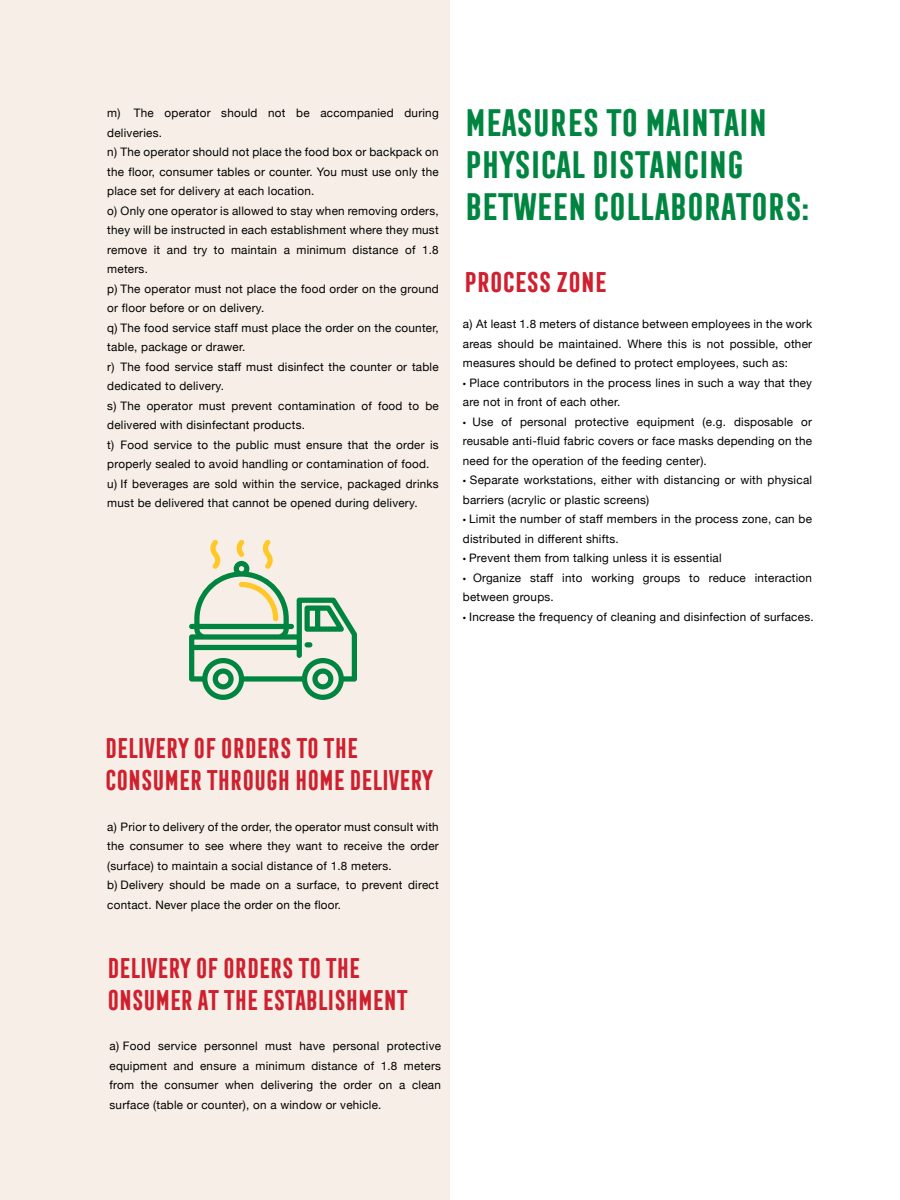
<style>
.page{position:relative;width:900px;height:1200px;background:#fff}
.page>*{position:absolute;margin:0;border:0;box-sizing:border-box;transform-origin:0 0}
.t1{font:700 35.25px/42.3px "Frontage Condensed";letter-spacing:-.12em;color:#008541;scale:1.06 1}
.t2{font:700 26.25px/31.5px "Frontage Condensed";letter-spacing:-.12em;color:#cf202f}
.t3{font:700 26.25px "Frontage Condensed";letter-spacing:-.12em;color:#cf202f;scale:1.08 1}
.t4{font:11.7px/19.5px "Helvetica Neue";letter-spacing:.02em;color:#000}
.s1{font-family:"Myriad Pro"}
</style>
<div class="page">
<div style="left:0;top:0;width:450px;height:1200px;background:#f7efe7"></div>
<svg style="left:189px;top:540px;width:168px;height:160px"></svg>
<p class="t4" style="left:107px;top:104px;width:333px">m) The operator should not be accompanied during deliveries.<br>n) The operator should not place the food box or backpack on the floor, consumer tables or counter. You must use only the place set for delivery at each location.<br>o) Only one operator is allowed to stay when removing orders, they will be instructed in each establishment where they must remove it and try to maintain a minimum distance of 1.8 meters.<br>p) The operator must not place the food order on the ground or floor before or on delivery.<br>q) The food service staff must place the order on the counter, table, package or drawer.<br>r) The food service staff must disinfect the counter or table dedicated to delivery.<br>s) The operator must prevent contamination of food to be delivered with disinfectant products.<br>t) Food service to the public must ensure that the order is properly sealed to avoid handling or contamination of food. u) If beverages are sold within the service, packaged drinks must be delivered that cannot be opened during delivery.</p>
<h1 class="t1" style="left:462px;top:101px;width:330px">MEASURES TO MAINTAIN<br>PHYSICAL DISTANCING<br>BETWEEN COLLABORATORS:</h1>
<h2 class="t3" style="left:462px;top:268px;width:136px">PROCESS ZONE</h2>
<p class="t4" style="left:463px;top:315px;width:351px;text-align:justify">a) At least 1.8 meters of distance between employees in the work areas should be maintained. Where this is not possible, other measures should be defined to protect employees, such as:</p>
<p class="t4" style="left:463px;top:373px;width:351px"><span class="s1">•</span> Place contributors in the process lines in such a way that they are not in front of each other.</p>
<p class="t4" style="left:463px;top:412px;width:351px;text-align:justify"><span class="s1">•</span> Use of personal protective equipment (e.g. disposable or reusable anti-fluid fabric covers or face masks depending on the need for the operation of the feeding center).</p>
<p class="t4" style="left:463px;top:471px;width:351px"><span class="s1">•</span> Separate workstations, either with distancing or with physical barriers (acrylic or plastic screens)</p>
<p class="t4" style="left:463px;top:510px;width:351px"><span class="s1">•</span> Limit the number of staff members in the process zone, can be distributed in different shifts.</p>
<p class="t4" style="left:463px;top:549px;width:260px"><span class="s1">•</span> Prevent them from talking unless it is essential</p>
<p class="t4" style="left:463px;top:568px;width:351px"><span class="s1">•</span> Organize staff into working groups to reduce interaction between groups.</p>
<p class="t4" style="left:463px;top:607px;width:352px"><span class="s1">•</span> Increase the frequency of cleaning and disinfection of surfaces.</p>
<h2 class="t2" style="left:103px;top:733px;width:333px">DELIVERY OF ORDERS TO THE<br>CONSUMER THROUGH HOME DELIVERY</h2>
<p class="t4" style="left:107px;top:817px;width:333px">a) Prior to delivery of the order, the operator must consult with the consumer to see where they want to receive the order (surface) to maintain a social distance of 1.8 meters.<br>b) Delivery should be made on a surface, to prevent direct contact. Never place the order on the floor.</p>
<h2 class="t2" style="left:105px;top:953px;width:305px">DELIVERY OF ORDERS TO THE<br>ONSUMER AT THE ESTABLISHMENT</h2>
<p class="t4" style="left:110px;top:1037px;width:333px;text-align:justify">a) Food service personnel must have personal protective equipment and ensure a minimum distance of 1.8 meters from the consumer when delivering the order on a clean surface (table or counter), on a window or vehicle.</p>
</div>
